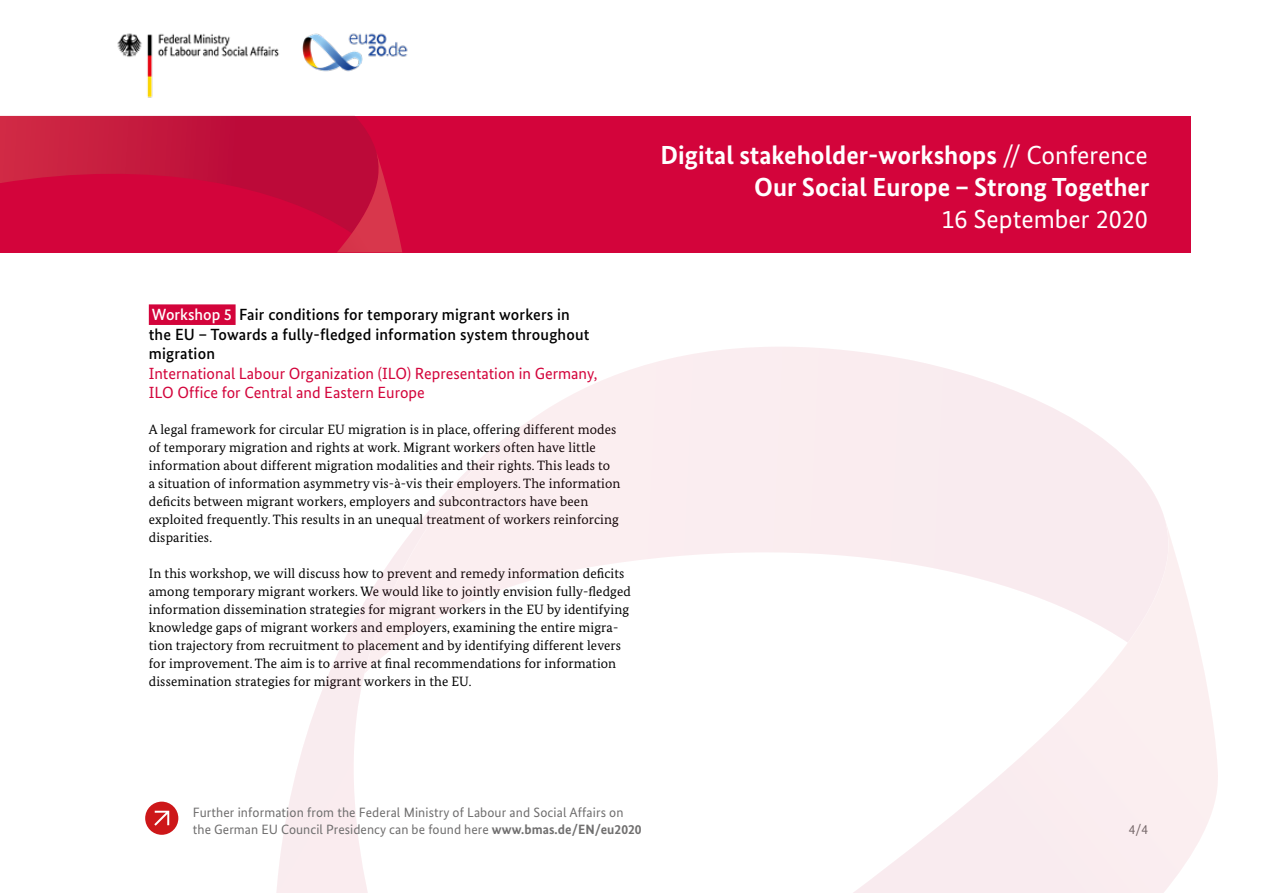
<style>
.page{position:relative;width:1263px;height:893px;background:#fff}
.page>*{position:absolute;margin:0;border:0;box-sizing:border-box;transform-origin:0 0}
.t1{font:700 26.1px/31.7px "Bundes Sans";color:#fff;text-align:right}
.t2{font:26.1px "Bundes Sans";color:#fff}
.t3{font:500 16.2px/19.5px "Bundes Sans";letter-spacing:.01em;color:#000}
.t4{font:16.2px/19.5px "Bundes Sans";color:#d3043b}
.t5{font:13.5px/18px "Bundes Serif";letter-spacing:.01em;color:#000}
.t6{font:13.5px/17.1px "Bundes Sans";letter-spacing:.01em;color:#706f6f}
.s1{color:#fff}
.s2{font-weight:400}
.s3{font-weight:700}
</style>
<div class="page">
<img style="left:100px;top:33px;width:308px;height:83px">
<div style="left:149px;top:304px;width:87px;height:21px;background:#d3043b"></div>
<div style="left:0;top:116px;width:1191px;height:136px;background:#d3043b"></div>
<svg style="left:0;top:116px;width:402px;height:136px"></svg>
<svg style="left:425px;top:347px;width:739px;height:169px"></svg>
<svg style="left:276px;top:516px;width:942px;height:377px"></svg>
<div style="left:145px;top:802px;width:33px;height:33px;background:#cd1719;border-radius:50%"></div>
<svg style="left:154px;top:811px;width:15px;height:15px"></svg>
<p class="t3" style="left:149px;top:305px;width:442px"><span class="s1">Workshop 5</span> Fair conditions for temporary migrant workers in the EU – Towards a fully-fledged information system throughout migration</p>
<p class="t4" style="left:149px;top:363px;width:450px">International Labour Organization (ILO) Representation in Germany,<br>ILO Office for Central and Eastern Europe</p>
<p class="t5" style="left:149px;top:420px;width:473px">A legal framework for circular EU migration is in place, offering different modes of temporary migration and rights at work. Migrant workers often have little information about different migration modalities and their rights. This leads to<br>a situation of information asymmetry vis-à-vis their employers. The information deficits between migrant workers, employers and subcontractors have been exploited frequently. This results in an unequal treatment of workers reinforcing disparities.</p>
<p class="t5" style="left:149px;top:564px;width:484px">In this workshop, we will discuss how to prevent and remedy information deficits among temporary migrant workers. We would like to jointly envision fully-fledged information dissemination strategies for migrant workers in the EU by identifying knowledge gaps of migrant workers and employers, examining the entire migra&shy;tion trajectory from recruitment to placement and by identifying different levers for improvement. The aim is to arrive at final recommendations for information dissemination strategies for migrant workers in the EU.</p>
<h1 class="t1" style="left:661px;top:139px;width:490px">Digital stakeholder-workshops <span class="s2">// Conference<br></span>Our Social Europe – Strong Together</h1>
<h1 class="t2" style="left:941px;top:203px;width:208px">16 September 2020</h1>
<p class="t6" style="left:193px;top:803px;width:450px">Further information from the Federal Ministry of Labour and Social Affairs on the German EU Council Presidency can be found here <span class="s3">www.bmas.de/EN/eu2020</span></p>
<p class="t6" style="left:1129px;top:821px;width:21px">4/4</p>
</div>
